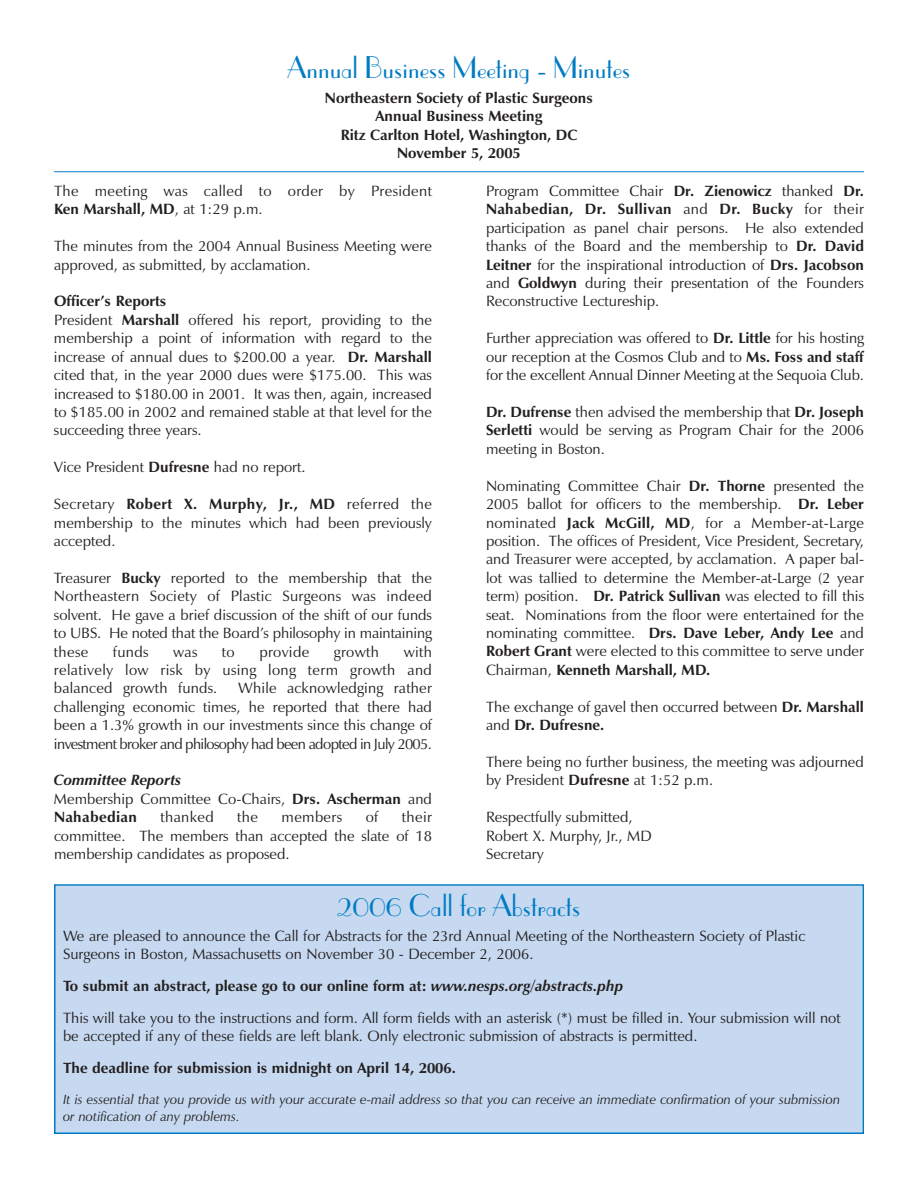
<style>
.page{position:relative;width:918px;height:1188px;background:#fff}
.page>*{position:absolute;margin:0;border:0;box-sizing:border-box;transform-origin:0 0}
.t1{font:30px "Parisian";color:#007bc3}
.t2{font:15px/18.5px "Zapf Humanist 601 BT";color:#231f20;text-align:justify}
.t3{font:700 15px/18.5px "Zapf Humanist 601 BT";color:#231f20;text-align:center}
.t4{font:15px/18.5px "Zapf Humanist 601 BT";letter-spacing:.02em;color:#231f20}
.t5{font:italic 13.5px/16.6px "Zapf Humanist 601 BT";color:#231f20}
.s1{font-weight:700}
.s2{font-weight:700;font-style:italic}
</style>
<div class="page">
<hr style="left:54px;top:171px;width:810px;height:1px;background:#007bc3">
<div style="left:56px;top:886px;width:806px;height:246px;background:#c6d9f0"></div>
<div style="left:54px;top:884px;width:810px;height:250px;border:2px solid #007bc3"></div>
<h1 class="t1" style="left:287px;top:56px;width:345px">Annual Business Meeting - Minutes</h1>
<p class="t3" style="left:325px;top:90px;width:270px">Northeastern Society of Plastic Surgeons<br>Annual Business Meeting<br>Ritz Carlton Hotel, Washington, DC<br>November 5, 2005</p>
<p class="t4" style="left:54px;top:183px;width:380px">The meeting was called to order by President<br><span class="s1">Ken Marshall, MD</span>, at 1:29 p.m.</p>
<p class="t2" style="left:54px;top:238px;width:380px">The minutes from the 2004 Annual Business Meeting were approved, as submitted, by acclamation.</p>
<p class="t2" style="left:54px;top:294px;width:380px;text-align:left"><span class="s1">Officer’s Reports<br></span>President <span class="s1">Marshall</span> offered his report, providing to the membership a point of information with regard to the increase of annual dues to $200.00 a year. <span class="s1">Dr. Marshall </span>cited that, in the year 2000 dues were $175.00. This was increased to $180.00 in 2001. It was then, again, increased to $185.00 in 2002 and remained stable at that level for the succeeding three years.</p>
<p class="t2" style="left:54px;top:459px;width:253px">Vice President <span class="s1">Dufresne</span> had no report.</p>
<p class="t2" style="left:54px;top:496px;width:380px">Secretary <span class="s1">Robert X. Murphy, Jr., MD</span> referred the membership to the minutes which had been previously accepted.</p>
<p class="t2" style="left:54px;top:570px;width:380px">Treasurer <span class="s1">Bucky</span> reported to the membership that the Northeastern Society of Plastic Surgeons was indeed solvent. He gave a brief discussion of the shift of our funds to UBS. He noted that the Board’s philosophy in maintaining these</p>
<p class="t2" style="left:54px;top:644px;width:379px;text-indent:350px">with relatively low risk by using long term growth and balanced growth funds.</p>
<p class="t2" style="left:113px;top:644px;width:37px">funds</p>
<p class="t2" style="left:173px;top:644px;width:26px">was</p>
<p class="t2" style="left:222px;top:644px;width:14px">to</p>
<p class="t4" style="left:259px;top:644px;width:52px">provide</p>
<p class="t2" style="left:334px;top:644px;width:47px">growth</p>
<p class="t2" style="left:54px;top:681px;width:380px;text-indent:184px">While acknowledging rather challenging economic times, he reported that there had been a 1.3% growth in our investments since this change of investment broker and philosophy had been adopted in July 2005.</p>
<p class="t2" style="left:54px;top:773px;width:379px;text-align:left"><span class="s2">Committee Reports<br></span>Membership Committee Co-Chairs, <span class="s1">Drs. Ascherman</span> and<br><span class="s1">Nahabedian</span></p>
<p class="t2" style="left:54px;top:810px;width:380px;text-indent:348px">their committee. The members than accepted the slate of 18 membership candidates as proposed.</p>
<p class="t4" style="left:161px;top:810px;width:55px">thanked</p>
<p class="t2" style="left:237px;top:810px;width:22px">the</p>
<p class="t4" style="left:282px;top:810px;width:62px">members</p>
<p class="t2" style="left:366px;top:810px;width:14px">of</p>
<p class="t2" style="left:486px;top:183px;width:380px">Program Committee Chair <span class="s1">Dr. Zienowicz</span> thanked <span class="s1">Dr.<br>Nahabedian, Dr. Sullivan</span> and <span class="s1">Dr. Bucky</span> for their participation as panel chair persons. He also extended thanks of the Board and the membership to <span class="s1">Dr. David Leitner</span> for the inspirational introduction of <span class="s1">Drs. Jacobson </span>and <span class="s1">Goldwyn</span> during their presentation of the Founders Reconstructive Lectureship.</p>
<p class="t2" style="left:486px;top:330px;width:380px">Further appreciation was offered to <span class="s1">Dr. Little</span> for his hosting our reception at the Cosmos Club and to <span class="s1">Ms. Foss and staff </span>for the excellent Annual Dinner Meeting at the Sequoia Club.</p>
<p class="t2" style="left:486px;top:404px;width:380px"><span class="s1">Dr. Dufrense</span> then advised the membership that <span class="s1">Dr. Joseph Serletti</span> would be serving as Program Chair for the 2006 meeting in Boston.</p>
<p class="t2" style="left:486px;top:478px;width:380px">Nominating Committee Chair <span class="s1">Dr. Thorne</span> presented the 2005 ballot for officers to the membership. <span class="s1">Dr. Leber </span>nominated <span class="s1">Jack McGill, MD</span>, for a Member-at-Large position. The offices of President, Vice President, Secretary, and Treasurer were accepted, by acclamation. A paper bal&shy;lot was tallied to determine the Member-at-Large (2 year term) position. <span class="s1">Dr. Patrick Sullivan</span> was elected to fill this seat. Nominations from the floor were entertained for the nominating committee. <span class="s1">Drs. Dave Leber, Andy Lee</span> and <span class="s1">Robert Grant</span> were elected to this committee to serve under Chairman, <span class="s1">Kenneth Marshall, MD.</span></p>
<p class="t2" style="left:486px;top:699px;width:380px">The exchange of gavel then occurred between <span class="s1">Dr. Marshall </span>and <span class="s1">Dr. Dufresne.</span></p>
<p class="t2" style="left:486px;top:754px;width:379px">There being no further business, the meeting was adjourned by President <span class="s1">Dufresne</span> at 1:52 p.m.</p>
<p class="t2" style="left:486px;top:810px;width:167px;text-align:left">Respectfully submitted,<br>Robert X. Murphy, Jr., MD<br>Secretary</p>
<h1 class="t1" style="left:338px;top:894px;width:244px">2006 Call for Abstracts</h1>
<p class="t2" style="left:63px;top:928px;width:744px">We are pleased to announce the Call for Abstracts for the 23rd Annual Meeting of the Northeastern Society of Plastic<br>Surgeons in Boston, Massachusetts on November 30 - December 2, 2006.</p>
<p class="t2" style="left:63px;top:971px;width:779px;line-height:32px"><span class="s1">To submit an abstract, please go to our online form at:</span> <span class="s2">www.nesps.org/abstracts.php<br></span>This will take you to the instructions and form. All form fields with an asterisk (*) must be filled in. Your submission will not</p>
<p class="t2" style="left:63px;top:1028px;width:636px">be accepted if any of these fields are left blank. Only electronic submission of abstracts is permitted.</p>
<p class="t3" style="left:63px;top:1060px;width:394px">The deadline for submission is midnight on April 14, 2006.</p>
<p class="t5" style="left:63px;top:1092px;width:779px">It is essential that you provide us with your accurate e-mail address so that you can receive an immediate confirmation of your submission or notification of any problems.</p>
</div>
